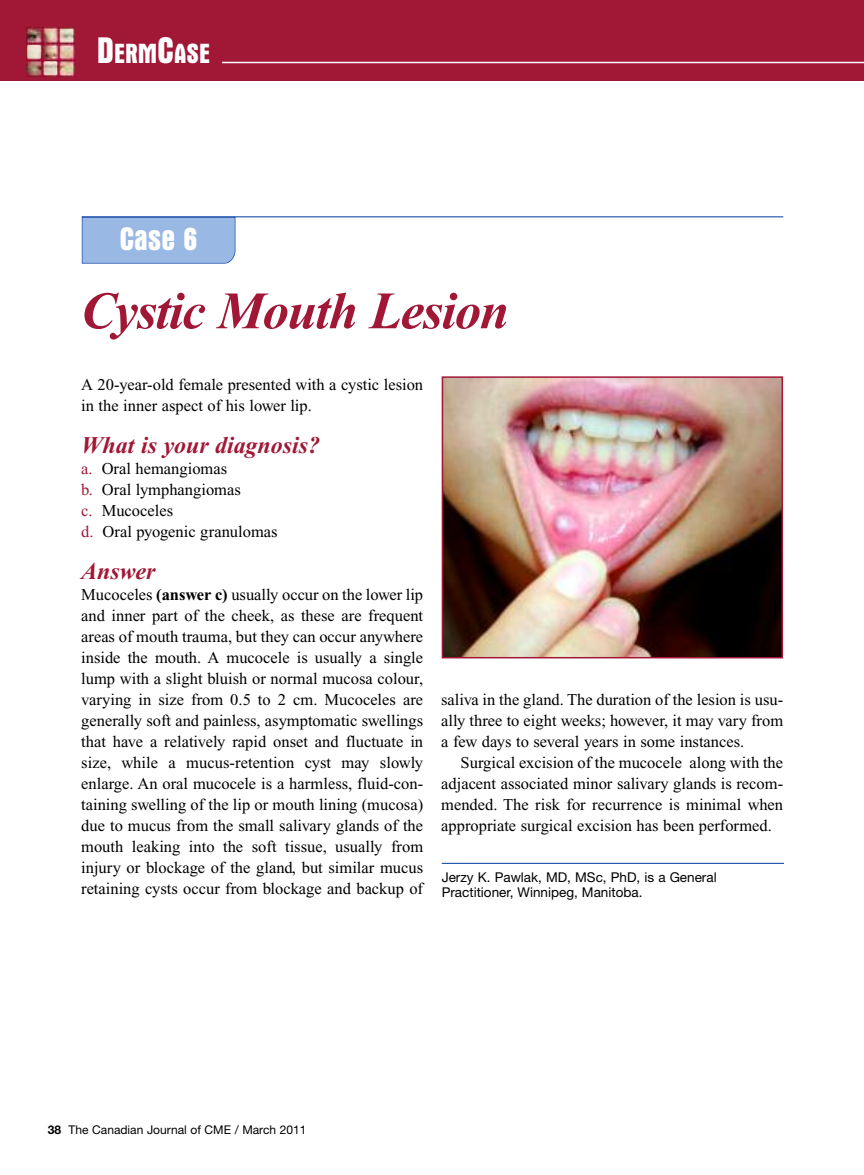
<style>
.page{position:relative;width:864px;height:1175px;background:#fff}
.page>*{position:absolute;margin:0;border:0;box-sizing:border-box;transform-origin:0 0}
.t1{font:italic 700 52.5px "Times New Roman";letter-spacing:-.025em;color:#a11837}
.t2{font:700 condensed 33px "Aurora BT";color:#fff}
.t3{font:700 condensed 28.2px "Aurora BT";color:#fff}
.t4{font:italic 700 24px "Times New Roman";color:#a11837}
.t5{font:16.5px/21px "Times New Roman";color:#000;text-align:justify}
.t6{font:13.5px/15px "Helvetica Neue";color:#000}
.t7{font:12px "Helvetica Neue";color:#000}
.s1{font-size:37.5px}
.s2{color:#a11837}
.s3{font-weight:700}
</style>
<div class="page">
<div style="left:0;top:0;width:864px;height:81px;background:#a11837"></div>
<hr style="left:218px;top:62px;width:646px;height:1px;background:#fff">
<img style="left:26px;top:28px;width:48px;height:48px">
<img style="left:27px;top:29px;width:46px;height:46px">
<div style="left:85px;top:36px;width:137px;height:31px;background:#a11837"></div>
<img style="left:445px;top:379px;width:335px;height:276px">
<div style="left:442px;top:376px;width:341px;height:282px;border:2px solid #a11837"></div>
<div style="left:82px;top:217px;width:153px;height:46px;background:#99b8e4"></div>
<hr style="left:82px;top:216px;width:701px;height:1px;background:#003ca2">
<hr style="left:442px;top:863px;width:342px;height:1px;background:#003ca2">
<h3 class="t3" style="left:97px;top:37px;width:115px"><span class="s1">D</span>ERM<span class="s1">C</span>ASE</h3>
<h2 class="t2" style="left:119px;top:219px;width:80px">Case 6</h2>
<h1 class="t1" style="left:81px;top:293px;width:430px">Cystic Mouth Lesion</h1>
<p class="t5" style="left:81px;top:376px;width:343px">A 20-year-old female presented with a cystic lesion in the inner aspect of his lower lip.</p>
<h3 class="t4" style="left:81px;top:437px;width:241px">What is your diagnosis?</h3>
<p class="t5" style="left:81px;top:460px;width:198px;text-align:left"><span class="s2">a.</span> Oral hemangiomas<br><span class="s2">b.</span> Oral lymphangiomas<br><span class="s2">c.</span> Mucoceles<br><span class="s2">d.</span> Oral pyogenic granulomas</p>
<h3 class="t4" style="left:81px;top:563px;width:76px">Answer</h3>
<p class="t5" style="left:81px;top:586px;width:344px">Mucoceles <span class="s3">(answer c)</span> usually occur on the lower lip and inner part of the cheek, as these are frequent areas of mouth trauma, but they can occur anywhere inside the mouth. A mucocele is usually a single lump with a slight bluish or normal mucosa colour, varying in size from 0.5 to 2 cm. Mucoceles are generally soft and painless, asymptomatic swellings that have a relatively rapid onset and fluctuate in size, while a mucus-retention cyst may slowly enlarge. An oral mucocele is a harmless, fluid-con&shy;taining swelling of the lip or mouth lining (mucosa) due to mucus from the small salivary glands of the mouth leaking into the soft tissue, usually from injury or blockage of the gland, but similar mucus retaining cysts occur from blockage and backup of</p>
<p class="t5" style="left:441px;top:691px;width:343px">saliva in the gland. The duration of the lesion is usu&shy;ally three to eight weeks; however, it may vary from a few days to several years in some instances.</p>
<p class="t5" style="left:441px;top:754px;width:343px;text-indent:19px">Surgical excision of the mucocele along with the adjacent associated minor salivary glands is recom&shy;mended. The risk for recurrence is minimal when appropriate surgical excision has been performed.</p>
<p class="t6" style="left:442px;top:871px;width:276px">Jerzy K. Pawlak, MD, MSc, PhD, is a General<br>Practitioner, Winnipeg, Manitoba.</p>
<p class="t7" style="left:48px;top:1125px;width:260px"><span class="s3">38</span> The Canadian Journal of CME / March 2011</p>
</div>
